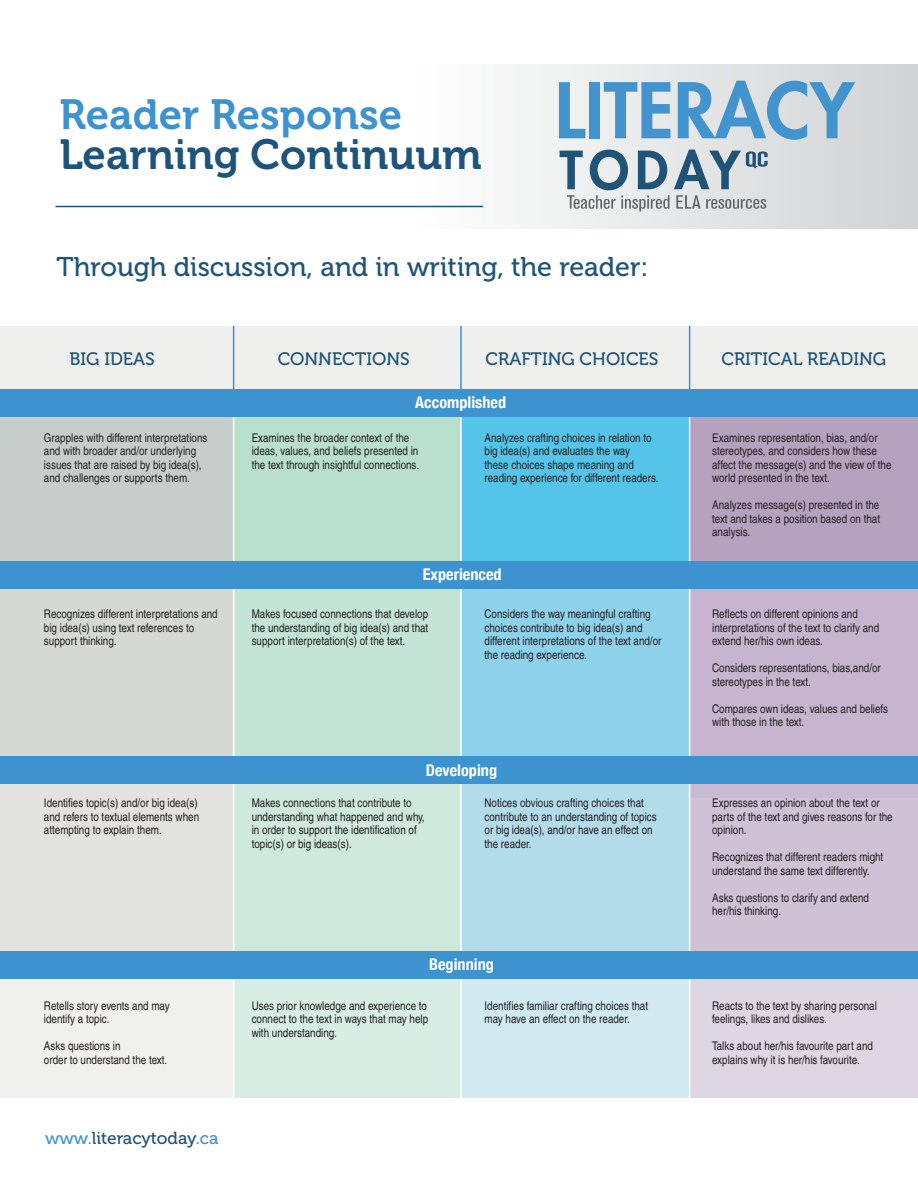
<style>
.page{position:relative;width:918px;height:1188px;background:#fff}
.page>*{position:absolute;margin:0;border:0;box-sizing:border-box;transform-origin:0 0}
.t1{font:42px "Museo 700";color:#1e5479}
.t2{font:42px "Museo 700";color:#3d93d0}
.t3{font:27px "Museo 500";color:#1e5479}
.t4{font:18px "Museo 500";color:#1e5479}
.t5{font:17.25px "Museo 500";color:#1e5479}
.t6{font:700 condensed 16.2px "Helvetica Neue";color:#fff}
.t7{font:condensed 12px/13.5px "Helvetica";color:#231f20}
.s1{color:#4293ce}
</style>
<div class="page">
<div style="left:689px;top:415px;width:229px;height:168px;background:#b6a1bf"></div>
<div style="left:689px;top:584px;width:229px;height:214px;background:#c7b5cf"></div>
<div style="left:689px;top:779px;width:229px;height:175px;background:#cbbbd2"></div>
<div style="left:689px;top:952px;width:229px;height:146px;background:#dfd6e3"></div>
<div style="left:461px;top:415px;width:229px;height:168px;background:#54c4e9"></div>
<div style="left:461px;top:584px;width:229px;height:214px;background:#8ed1eb"></div>
<div style="left:461px;top:779px;width:229px;height:175px;background:#b3dcea"></div>
<div style="left:461px;top:952px;width:229px;height:146px;background:#d1eaf2"></div>
<div style="left:233px;top:415px;width:228px;height:168px;background:#b8e0cc"></div>
<div style="left:233px;top:584px;width:228px;height:214px;background:#c3e4d6"></div>
<div style="left:233px;top:779px;width:228px;height:175px;background:#cfe9dc"></div>
<div style="left:233px;top:952px;width:228px;height:146px;background:#d8ede3"></div>
<div style="left:0;top:415px;width:233px;height:168px;background:#c7cdcb"></div>
<div style="left:0;top:584px;width:233px;height:214px;background:#d5d8d5"></div>
<div style="left:0;top:779px;width:233px;height:175px;background:#e2e2e0"></div>
<div style="left:0;top:952px;width:233px;height:146px;background:#f0f0ee"></div>
<div style="left:0;top:326px;width:918px;height:64px;background:#efefee"></div>
<div style="left:416px;top:64px;width:502px;height:165px;background:linear-gradient(to right,#fdfefe,#d0d3d4)"></div>
<hr style="left:233px;top:326px;width:1px;height:64px;background:#3d93d0">
<hr style="left:460px;top:326px;width:2px;height:64px;background:#3d93d0">
<hr style="left:689px;top:326px;width:1px;height:64px;background:#3d93d0">
<hr style="left:233px;top:390px;width:1px;height:798px;background:#fff">
<hr style="left:460px;top:390px;width:2px;height:798px;background:#fff">
<hr style="left:689px;top:390px;width:1px;height:798px;background:#fff">
<div style="left:0;top:390px;width:918px;height:27px;background:#3d93d0"></div>
<div style="left:0;top:561px;width:918px;height:27px;background:#3d93d0"></div>
<div style="left:0;top:757px;width:918px;height:27px;background:#3d93d0"></div>
<div style="left:0;top:952px;width:918px;height:27px;background:#3d93d0"></div>
<hr style="left:56px;top:206px;width:427px;height:1px;background:#1e5479">
<svg style="left:559px;top:82px;width:26px;height:56px"></svg>
<div style="left:589px;top:82px;width:11px;height:56px;background:#4293ce"></div>
<svg style="left:604px;top:82px;width:66px;height:56px;background:#92bcdc"></svg>
<svg style="left:678px;top:81px;width:177px;height:59px;background:#97bcd7"></svg>
<svg style="left:560px;top:150px;width:208px;height:62px;background:#adbbc4"></svg>
<h1 class="t2" style="left:60px;top:91px;width:344px">Reader Response</h1>
<h1 class="t1" style="left:60px;top:131px;width:424px">Learning Continuum</h1>
<h2 class="t3" style="left:57px;top:252px;width:594px">Through discussion, and in writing, the reader:</h2>
<h3 class="t4" style="left:70px;top:349px;width:87px">BIG IDEAS</h3>
<h3 class="t4" style="left:278px;top:349px;width:133px">CONNECTIONS</h3>
<h3 class="t4" style="left:486px;top:349px;width:174px">CRAFTING CHOICES</h3>
<h3 class="t4" style="left:722px;top:349px;width:166px">CRITICAL READING</h3>
<p class="t7" style="left:44px;top:431px;width:165px">Grapples with different interpretations and with broader and/or underlying issues that are raised by big idea(s), and challenges or supports them.</p>
<p class="t7" style="left:44px;top:607px;width:175px">Recognizes different interpretations and big idea(s) using text references to support thinking.</p>
<h3 class="t6" style="left:415px;top:389px;width:92px">Accomplished</h3>
<p class="t7" style="left:252px;top:431px;width:169px">Examines the broader context of the ideas, values, and beliefs presented in the text through insightful connections.</p>
<p class="t7" style="left:485px;top:431px;width:175px">Analyzes crafting choices in relation to big idea(s) and evaluates the way<br>these choices shape meaning and reading experience for different readers.</p>
<h3 class="t6" style="left:423px;top:560px;width:80px">Experienced</h3>
<p class="t7" style="left:252px;top:607px;width:178px;text-align:justify">Makes focused connections that develop the understanding of big idea(s) and that support interpretation(s) of the text.</p>
<p class="t7" style="left:485px;top:607px;width:178px">Considers the way meaningful crafting choices contribute to big idea(s) and different interpretations of the text and/or the reading experience.</p>
<p class="t7" style="left:44px;top:796px;width:157px">Identifies topic(s) and/or big idea(s) and refers to textual elements when attempting to explain them.</p>
<h3 class="t6" style="left:426px;top:757px;width:73px">Developing</h3>
<p class="t7" style="left:252px;top:796px;width:174px">Makes connections that contribute to understanding what happened and why, in order to support the identification of topic(s) or big ideas(s).</p>
<p class="t7" style="left:485px;top:796px;width:174px">Notices obvious crafting choices that contribute to an understanding of topics or big idea(s), and/or have an effect on the reader.</p>
<p class="t7" style="left:44px;top:999px;width:127px">Retells story events and may identify a topic.</p>
<p class="t7" style="left:44px;top:1039px;width:125px">Asks questions in<br>order to understand the text.</p>
<h3 class="t5" style="left:45px;top:1129px;width:175px"><span class="s1">www.</span>literacytoday<span class="s1">.ca</span></h3>
<h3 class="t6" style="left:429px;top:951px;width:66px">Beginning</h3>
<p class="t7" style="left:252px;top:999px;width:178px;text-align:justify">Uses prior knowledge and experience to connect to the text in ways that may help with understanding.</p>
<p class="t7" style="left:485px;top:999px;width:165px">Identifies familiar crafting choices that may have an effect on the reader.</p>
<p class="t7" style="left:712px;top:431px;width:181px">Examines representation, bias, and/or stereotypes, and considers how these affect the message(s) and the view of the world presented in the text.</p>
<p class="t7" style="left:712px;top:498px;width:169px;text-align:justify">Analyzes message(s) presented in the text and takes a position based on that analysis.</p>
<p class="t7" style="left:712px;top:607px;width:169px">Reflects on different opinions and interpretations of the text to clarify and extend her/his own ideas.</p>
<p class="t7" style="left:712px;top:661px;width:170px">Considers representations, bias,and/or stereotypes in the text.</p>
<p class="t7" style="left:712px;top:702px;width:178px">Compares own ideas, values and beliefs with those in the text.</p>
<p class="t7" style="left:712px;top:796px;width:182px">Expresses an opinion about the text or parts of the text and gives reasons for the opinion.</p>
<p class="t7" style="left:712px;top:850px;width:173px">Recognizes that different readers might understand the same text differently.</p>
<p class="t7" style="left:712px;top:891px;width:158px">Asks questions to clarify and extend her/his thinking.</p>
<p class="t7" style="left:712px;top:999px;width:166px">Reacts to the text by sharing personal feelings, likes and dislikes.</p>
<p class="t7" style="left:712px;top:1039px;width:162px">Talks about her/his favourite part and explains why it is her/his favourite.</p>
</div>
